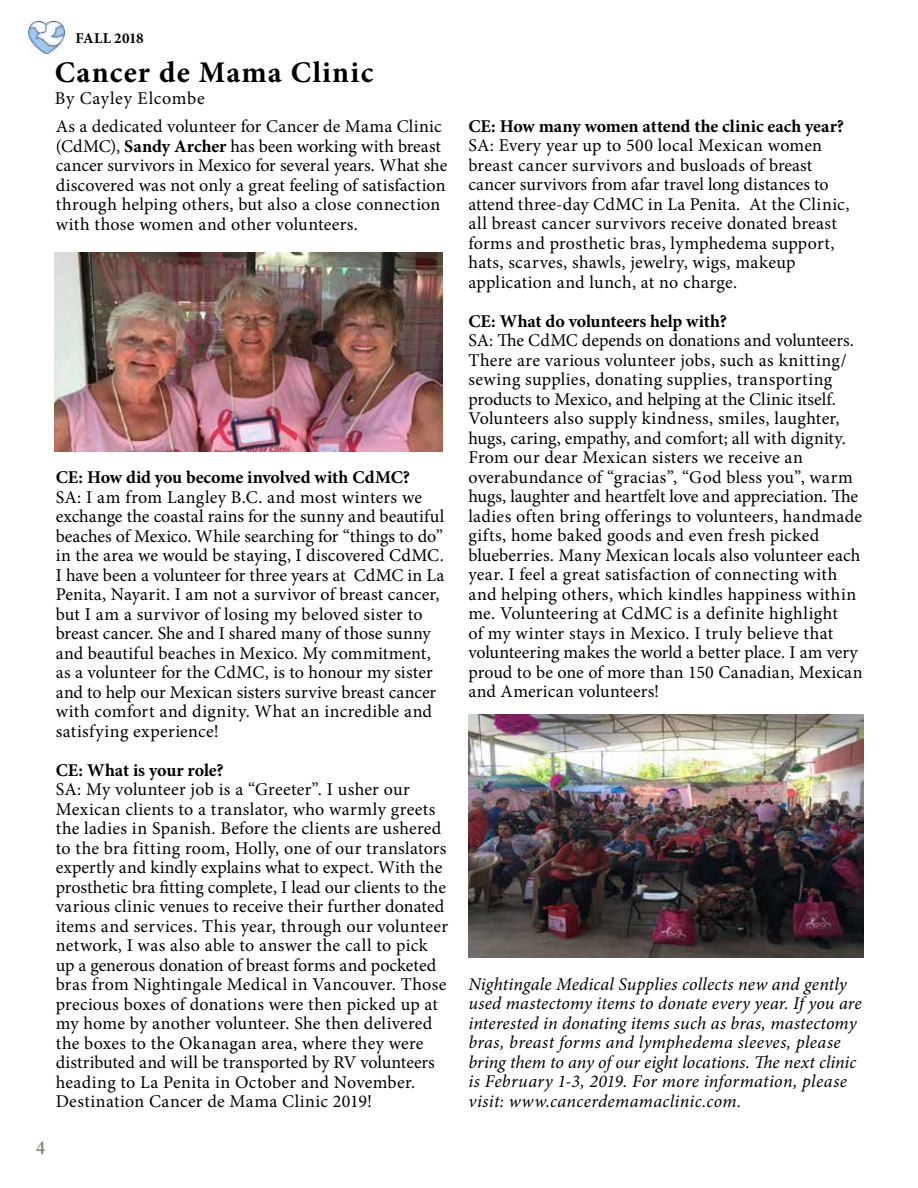
<style>
.page{position:relative;width:918px;height:1188px;background:#fff}
.page>*{position:absolute;margin:0;border:0;box-sizing:border-box;transform-origin:0 0}
.t1{font:700 30px "Minion Pro";letter-spacing:.04em;color:#000}
.t2{font:700 19.5px "Garamond";color:#85857a}
.t3{font:18px/19.5px "Minion Pro";letter-spacing:.01em;color:#000}
.t4{font:italic 18px/19.5px "Minion Pro";letter-spacing:.01em;color:#000}
.t5{font:700 18px "Minion Pro";letter-spacing:-.005em;color:#000}
.t6{font:700 15px "Minion Pro";letter-spacing:-.005em;color:#000}
.s1{font-weight:700}
</style>
<div class="page">
<img style="left:28px;top:22px;width:37px;height:32px">
<img style="left:55px;top:253px;width:388px;height:199px">
<img style="left:468px;top:715px;width:395px;height:242px">
<p class="t6" style="left:76px;top:28px;width:69px">FALL 2018</p>
<h1 class="t1" style="left:55px;top:52px;width:320px">Cancer de Mama Clinic</h1>
<p class="t3" style="left:55px;top:84px;width:388px;line-height:28.3px">By Cayley Elcombe<br>As a dedicated volunteer for Cancer de Mama Clinic</p>
<p class="t3" style="left:56px;top:136px;width:393px">(CdMC), <span class="s1">Sandy Archer</span> has been working with breast cancer survivors in Mexico for several years. What she discovered was not only a great feeling of satisfaction through helping others, but also a close connection with those women and other volunteers.</p>
<p class="t5" style="left:56px;top:465px;width:356px">CE: How did you become involved with CdMC?</p>
<p class="t3" style="left:56px;top:487px;width:390px">SA: I am from Langley B.C. and most winters we exchange the coastal rains for the sunny and beautiful beaches of Mexico. While searching for “things to do” in the area we would be staying, I discovered CdMC.<br>I have been a volunteer for three years at CdMC in La Penita, Nayarit. I am not a survivor of breast cancer, but I am a survivor of losing my beloved sister to breast cancer. She and I shared many of those sunny and beautiful beaches in Mexico. My commitment, as a volunteer for the CdMC, is to honour my sister and to help our Mexican sisters survive breast cancer with comfort and dignity. What an incredible and satisfying experience!</p>
<p class="t5" style="left:56px;top:757px;width:169px">CE: What is your role?</p>
<p class="t3" style="left:56px;top:780px;width:394px">SA: My volunteer job is a “Greeter”. I usher our Mexican clients to a translator, who warmly greets the ladies in Spanish. Before the clients are ushered to the bra fitting room, Holly, one of our translators expertly and kindly explains what to expect. With the prosthetic bra fitting complete, I lead our clients to the various clinic venues to receive their further donated items and services. This year, through our volunteer network, I was also able to answer the call to pick up a generous donation of breast forms and pocketed bras from Nightingale Medical in Vancouver. Those precious boxes of donations were then picked up at my home by another volunteer. She then delivered the boxes to the Okanagan area, where they were distributed and will be transported by RV volunteers heading to La Penita in October and November.<br>Destination Cancer de Mama Clinic 2019!</p>
<p class="t2" style="left:36px;top:1135px;width:11px">4</p>
<p class="t5" style="left:468px;top:114px;width:377px">CE: How many women attend the clinic each year?</p>
<p class="t3" style="left:468px;top:136px;width:383px">SA: Every year up to 500 local Mexican women breast cancer survivors and busloads of breast cancer survivors from afar travel long distances to attend three-day CdMC in La Penita. At the Clinic, all breast cancer survivors receive donated breast forms and prosthetic bras, lymphedema support, hats, scarves, shawls, jewelry, wigs, makeup application and lunch, at no charge.</p>
<p class="t5" style="left:468px;top:309px;width:260px">CE: What do volunteers help with?</p>
<p class="t3" style="left:468px;top:331px;width:396px">SA: The CdMC depends on donations and volunteers.<br>There are various volunteer jobs, such as knitting/ sewing supplies, donating supplies, transporting products to Mexico, and helping at the Clinic itself.<br>Volunteers also supply kindness, smiles, laughter, hugs, caring, empathy, and comfort; all with dignity.<br>From our dear Mexican sisters we receive an overabundance of “gracias”, “God bless you”, warm hugs, laughter and heartfelt love and appreciation. The ladies often bring offerings to volunteers, handmade gifts, home baked goods and even fresh picked blueberries. Many Mexican locals also volunteer each year. I feel a great satisfaction of connecting with and helping others, which kindles happiness within me. Volunteering at CdMC is a definite highlight<br>of my winter stays in Mexico. I truly believe that volunteering makes the world a better place. I am very proud to be one of more than 150 Canadian, Mexican and American volunteers!</p>
<p class="t4" style="left:468px;top:974px;width:395px">Nightingale Medical Supplies collects new and gently used mastectomy items to donate every year. If you are interested in donating items such as bras, mastectomy bras, breast forms and lymphedema sleeves, please bring them to any of our eight locations. The next clinic is February 1-3, 2019. For more information, please visit: www.cancerdemamaclinic.com.</p>
</div>
